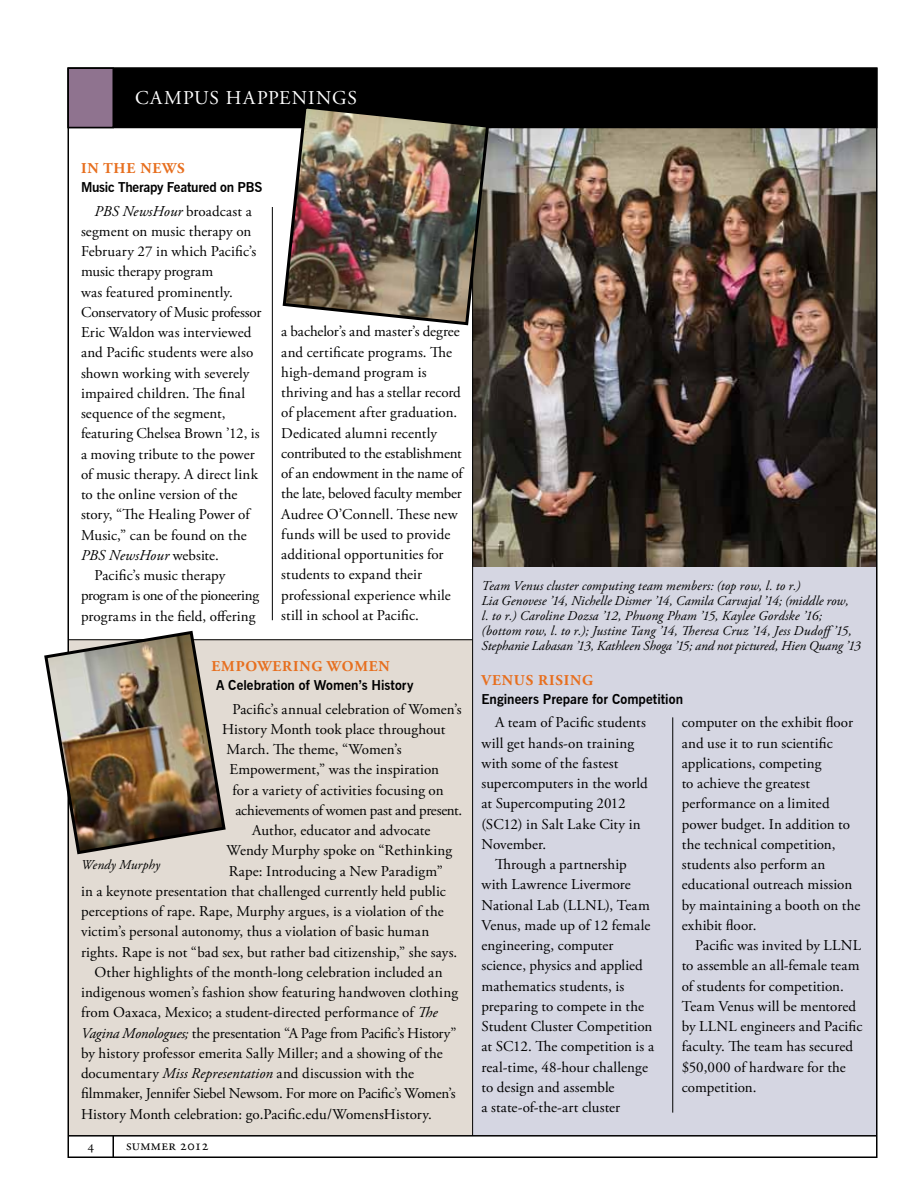
<style>
.page{position:relative;width:918px;height:1188px;background:#fff}
.page>*{position:absolute;margin:0;border:0;box-sizing:border-box;transform-origin:0 0}
.t1{font:19.5px "Adobe Garamond Pro";color:#fff}
.t2{font:15px/20.2px "Adobe Garamond Pro";color:#000}
.t3{font:15px "Adobe Garamond Pro";letter-spacing:-.02em;color:#000}
.t4{font:15px "Adobe Garamond Pro";letter-spacing:-.025em;color:#000}
.t5{font:italic 15px "Adobe Garamond Pro";letter-spacing:.005em;color:#000}
.t6{font:700 15px "Adobe Garamond Pro";letter-spacing:.055em;color:#e76f1f}
.t7{font:italic 13.5px/15px "Adobe Garamond Pro";letter-spacing:.005em;color:#000}
.t8{font:700 13.5px "News Gothic BT";color:#000}
.t9{font:700 13.5px "News Gothic BT";letter-spacing:-.02em;color:#000}
.t10{font:13.5px "Adobe Garamond Pro";color:#000}
.s1{font-style:normal}
.s2{font-style:italic}
</style>
<div class="page">
<hr style="left:112px;top:1136px;width:2px;height:21px;background:#000">
<div style="left:473px;top:566px;width:404px;height:570px;background:#d5d6e2"></div>
<div style="left:68px;top:640px;width:405px;height:496px;background:#e2dbd3"></div>
<img style="left:473px;top:128px;width:402px;height:439px">
<hr style="left:68px;top:639px;width:405px;height:1px;background:#000">
<hr style="left:472px;top:128px;width:1px;height:1008px;background:#000">
<hr style="left:672px;top:717px;width:1px;height:396px;background:#000">
<hr style="left:272px;top:207px;width:1px;height:413px;background:#000">
<hr style="left:68px;top:1135px;width:809px;height:2px;background:#000">
<div style="left:68px;top:68px;width:810px;height:60px;background:#000"></div>
<div style="left:68px;top:68px;width:46px;height:60px;background:#8f738f;border:2px solid #000"></div>
<img style="left:281px;top:108px;width:210px;height:219px">
<img style="left:44px;top:629px;width:183px;height:227px">
<h1 class="t1" style="left:135px;top:86px;width:30px">Campus</h1>
<h1 class="t1" style="left:226px;top:86px;width:32px">Happenings</h1>
<p class="t6" style="left:81px;top:159px;width:105px">IN THE NEWS</p>
<p class="t9" style="left:81px;top:179px;width:183px">Music Therapy Featured on PBS</p>
<p class="t5" style="left:94px;top:202px;width:159px">PBS NewsHour <span class="s1">broadcast a</span></p>
<p class="t2" style="left:81px;top:222px;width:172px">segment on music therapy on</p>
<p class="t2" style="left:81px;top:242px;width:177px">February 27 in which Pacific’s</p>
<p class="t2" style="left:81px;top:262px;width:134px">music therapy program</p>
<p class="t2" style="left:81px;top:282px;width:153px">was featured prominently.</p>
<p class="t3" style="left:81px;top:303px;width:182px">Conservatory of Music professor</p>
<p class="t2" style="left:81px;top:323px;width:172px">Eric Waldon was interviewed</p>
<p class="t2" style="left:81px;top:343px;width:174px">and Pacific students were also</p>
<p class="t2" style="left:81px;top:363px;width:170px">shown working with severely</p>
<p class="t2" style="left:81px;top:384px;width:166px">impaired children. The final</p>
<p class="t2" style="left:81px;top:404px;width:146px">sequence of the segment,</p>
<p class="t2" style="left:81px;top:424px;width:180px">featuring Chelsea Brown ’12, is</p>
<p class="t2" style="left:81px;top:444px;width:175px">a moving tribute to the power</p>
<p class="t2" style="left:81px;top:465px;width:178px">of music therapy. A direct link</p>
<p class="t2" style="left:81px;top:485px;width:158px">to the online version of the</p>
<p class="t2" style="left:81px;top:505px;width:170px">story, “The Healing Power of</p>
<p class="t2" style="left:81px;top:525px;width:167px">Music,” can be found on the</p>
<p class="t5" style="left:81px;top:546px;width:140px">PBS NewsHour <span class="s1">website.</span></p>
<p class="t2" style="left:95px;top:566px;width:132px">Pacific’s music therapy</p>
<p class="t4" style="left:81px;top:587px;width:180px">program is one of the pioneering</p>
<p class="t2" style="left:81px;top:606px;width:176px">programs in the field, offering</p>
<p class="t2" style="left:281px;top:322px;width:183px">a bachelor’s and master’s degree and certificate programs. The high-demand program is thriving and has a stellar record of placement after graduation.<br>Dedicated alumni recently contributed to the establishment of an endowment in the name of the late, beloved faculty member<br>Audree O’Connell. These new funds will be used to provide additional opportunities for students to expand their professional experience while still in school at Pacific.</p>
<p class="t6" style="left:212px;top:657px;width:180px">EMPOWERING WOMEN</p>
<p class="t8" style="left:216px;top:677px;width:199px">A Celebration of Women’s History</p>
<p class="t2" style="left:232px;top:699px;width:231px">Pacific’s annual celebration of Women’s</p>
<p class="t2" style="left:222px;top:720px;width:225px">History Month took place throughout</p>
<p class="t2" style="left:226px;top:740px;width:177px">March. The theme, “Women’s</p>
<p class="t2" style="left:230px;top:760px;width:211px">Empowerment,” was the inspiration</p>
<p class="t2" style="left:232px;top:780px;width:213px">for a variety of activities focusing on</p>
<p class="t4" style="left:236px;top:801px;width:228px">achievements of women past and present.</p>
<p class="t2" style="left:252px;top:821px;width:180px">Author, educator and advocate</p>
<p class="t2" style="left:226px;top:841px;width:227px">Wendy Murphy spoke on “Rethinking</p>
<p class="t2" style="left:229px;top:861px;width:216px">Rape: Introducing a New Paradigm”</p>
<p class="t2" style="left:81px;top:882px;width:366px">in a keynote presentation that challenged currently held public</p>
<p class="t2" style="left:81px;top:902px;width:364px">perceptions of rape. Rape, Murphy argues, is a violation of the</p>
<p class="t2" style="left:81px;top:922px;width:350px">victim’s personal autonomy, thus a violation of basic human</p>
<p class="t2" style="left:81px;top:942px;width:378px">rights. Rape is not “bad sex, but rather bad citizenship,” she says.</p>
<p class="t2" style="left:94px;top:963px;width:350px">Other highlights of the month-long celebration included an</p>
<p class="t2" style="left:81px;top:983px;width:379px">indigenous women’s fashion show featuring handwoven clothing</p>
<p class="t2" style="left:81px;top:1003px;width:358px">from Oaxaca, Mexico; a student-directed performance of <span class="s2">The</span></p>
<p class="t2" style="left:81px;top:1023px;width:377px"><span class="s2">Vagina Monologues;</span> the presentation “A Page from Pacific’s History”</p>
<p class="t2" style="left:81px;top:1044px;width:363px">by history professor emerita Sally Miller; and a showing of the</p>
<p class="t2" style="left:81px;top:1064px;width:335px">documentary <span class="s2">Miss Representation</span> and discussion with the</p>
<p class="t3" style="left:81px;top:1085px;width:376px">filmmaker, Jennifer Siebel Newsom. For more on Pacific’s Women’s</p>
<p class="t2" style="left:81px;top:1104px;width:352px">History Month celebration: go.Pacific.edu/WomensHistory.</p>
<p class="t7" style="left:81px;top:858px;width:81px">Wendy Murphy</p>
<p class="t10" style="left:87px;top:1137px;width:8px">4</p>
<p class="t2" style="left:126px;top:1135px;width:84px">summer 2012</p>
<p class="t7" style="left:482px;top:579px;width:381px">Team Venus cluster computing team members: (top row, l. to r.)<br>Lia Genovese ’14, Nichelle Dismer ’14, Camila Carvajal ’14; (middle row,<br>l. to r.) Caroline Dozsa ’12, Phuong Pham ’15, Kaylee Gordske ’16; (bottom row, l. to r.); Justine Tang ’14, Theresa Cruz ’14, Jess Dudoff’15, Stephanie Labasan ’13, Kathleen Shoga ’15; and not pictured, Hien Quang ’13</p>
<p class="t6" style="left:482px;top:671px;width:113px">VENUS RISING</p>
<p class="t8" style="left:482px;top:691px;width:203px">Engineers Prepare for Competition</p>
<p class="t2" style="left:482px;top:713px;width:168px;text-indent:14px">A team of Pacific students will get hands-on training with some of the fastest supercomputers in the world at Supercomputing 2012 (SC12) in Salt Lake City in<br>November.</p>
<p class="t2" style="left:482px;top:855px;width:174px;text-indent:14px">Through a partnership with Lawrence Livermore<br>National Lab (LLNL), Team<br>Venus, made up of 12 female engineering, computer science, physics and applied mathematics students, is preparing to compete in the<br>Student Cluster Competition at SC12. The competition is a real-time, 48-hour challenge to design and assemble<br>a state-of-the-art cluster</p>
<p class="t2" style="left:682px;top:713px;width:180px">computer on the exhibit floor and use it to run scientific applications, competing<br>to achieve the greatest performance on a limited power budget. In addition to the technical competition, students also perform an educational outreach mission by maintaining a booth on the exhibit floor.</p>
<p class="t2" style="left:682px;top:936px;width:182px;text-indent:14px">Pacific was invited by LLNL to assemble an all-female team of students for competition.<br>Team Venus will be mentored by LLNL engineers and Pacific faculty. The team has secured $50,000 of hardware for the competition.</p>
</div>
